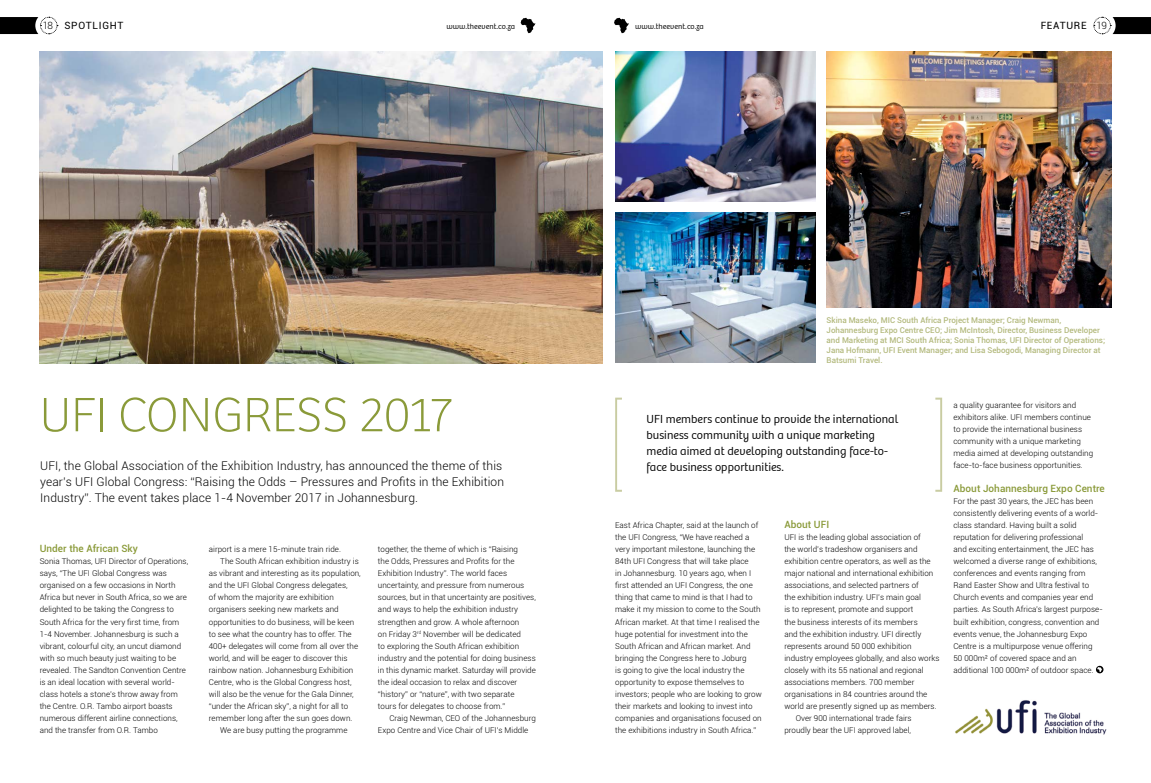
<style>
.page{position:relative;width:1151px;height:783px;background:#fff}
.page>*{position:absolute;margin:0;border:0;box-sizing:border-box;transform-origin:0 0}
.t1{font:100 50px "Bree";color:#8a9a39}
.t2{font:300 12px/16px "Roboto";letter-spacing:.01em;color:#000}
.t3{font:300 12px/16px "Bree";letter-spacing:.005em;color:#000}
.t4{font:500 10px "Roboto";letter-spacing:.005em;color:#8a9a39}
.t5{font:10px "Roboto";letter-spacing:.075em;color:#000}
.t6{font:300 8px/12px "Roboto";letter-spacing:.005em;color:#000}
.t7{font:500 8px/10px "Roboto";color:#b3b97d}
.t8{font:300 8px "Bree";letter-spacing:.01em;color:#000}
.s1{font-weight:300}
</style>
<div class="page">
<svg style="left:0;top:17px;width:58px;height:17px"></svg>
<svg style="left:521px;top:18px;width:14px;height:15px"></svg>
<svg style="left:614px;top:18px;width:15px;height:15px"></svg>
<svg style="left:1093px;top:17px;width:58px;height:18px"></svg>
<img style="left:955px;top:700px;width:152px;height:35px">
<img style="left:40px;top:51px;width:563px;height:312px">
<svg style="left:1096px;top:665px;width:7px;height:8px"></svg>
<svg style="left:1097px;top:667px;width:5px;height:5px"></svg>
<svg style="left:615px;top:397px;width:7px;height:94px"></svg>
<svg style="left:935px;top:397px;width:7px;height:94px"></svg>
<img style="left:827px;top:51px;width:284px;height:256px">
<img style="left:615px;top:51px;width:200px;height:150px">
<img style="left:615px;top:213px;width:200px;height:150px">
<p class="t5" style="left:43px;top:19px;width:82px"><span class="s1">18</span> SPOTLIGHT</p>
<p class="t8" style="left:446px;top:22px;width:70px">www.theevent.co.za</p>
<p class="t8" style="left:635px;top:22px;width:70px">www.theevent.co.za</p>
<p class="t5" style="left:1041px;top:19px;width:68px">FEATURE <span class="s1">19</span></p>
<h1 class="t1" style="left:40px;top:387px;width:414px">UFI CONGRESS 2017</h1>
<p class="t2" style="left:40px;top:457px;width:465px">UFI, the Global Association of the Exhibition Industry, has announced the theme of this year’s UFI Global Congress: “Raising the Odds – Pressures and Profits in the Exhibition<br>Industry”. The event takes place 1-4 November 2017 in Johannesburg.</p>
<p class="t4" style="left:40px;top:541px;width:100px">Under the African Sky</p>
<p class="t6" style="left:40px;top:555px;width:150px">Sonia Thomas, UFI Director of Operations, says, “The UFI Global Congress was organised on a few occasions in North Africa but never in South Africa, so we are delighted to be taking the Congress to South Africa for the very first time, from 1-4 November. Johannesburg is such a vibrant, colourful city, an uncut diamond with so much beauty just waiting to be revealed. The Sandton Convention Centre is an ideal location with several world&shy;class hotels a stone’s throw away from the Centre. O.R. Tambo airport boasts numerous different airline connections, and the transfer from O.R. Tambo</p>
<p class="t6" style="left:209px;top:543px;width:134px">airport is a mere 15-minute train ride.</p>
<p class="t6" style="left:220px;top:555px;width:140px">The South African exhibition industry is</p>
<p class="t6" style="left:209px;top:567px;width:153px">as vibrant and interesting as its population,</p>
<p class="t6" style="left:209px;top:579px;width:140px">and the UFI Global Congress delegates,</p>
<p class="t6" style="left:209px;top:591px;width:127px">of whom the majority are exhibition</p>
<p class="t6" style="left:209px;top:603px;width:131px">organisers seeking new markets and</p>
<p class="t6" style="left:209px;top:615px;width:147px">opportunities to do business, will be keen</p>
<p class="t6" style="left:209px;top:627px;width:144px">to see what the country has to offer. The</p>
<p class="t6" style="left:209px;top:639px;width:151px">400+ delegates will come from all over the</p>
<p class="t6" style="left:209px;top:651px;width:140px">world, and will be eager to discover this</p>
<p class="t6" style="left:209px;top:663px;width:146px">rainbow nation. Johannesburg Exhibition</p>
<p class="t6" style="left:209px;top:675px;width:144px">Centre, who is the Global Congress host,</p>
<p class="t6" style="left:209px;top:687px;width:146px">will also be the venue for the Gala Dinner,</p>
<p class="t6" style="left:209px;top:699px;width:141px">“under the African sky”, a night for all to</p>
<p class="t6" style="left:209px;top:711px;width:145px">remember long after the sun goes down.</p>
<p class="t6" style="left:220px;top:723px;width:129px">We are busy putting the programme</p>
<p class="t6" style="left:378px;top:543px;width:159px">together, the theme of which is “Raising<br>the Odds, Pressures and Profits for the Exhibition Industry”. The world faces uncertainty, and pressure from numerous sources, but in that uncertainty are positives, and ways to help the exhibition industry strengthen and grow. A whole afternoon<br>on Friday 3<sup>rd</sup> November will be dedicated<br>to exploring the South African exhibition industry and the potential for doing business in this dynamic market. Saturday will provide the ideal occasion to relax and discover “history” or “nature”, with two separate<br>tours for delegates to choose from.”</p>
<p class="t6" style="left:378px;top:711px;width:159px;text-indent:11px">Craig Newman, CEO of the Johannesburg<br>Expo Centre and Vice Chair of UFI’s Middle</p>
<p class="t7" style="left:827px;top:315px;width:280px">Skina Maseko, MIC South Africa Project Manager; Craig Newman, Johannesburg Expo Centre CEO; Jim McIntosh, Director, Business Developer and Marketing at MCI South Africa; Sonia Thomas, UFI Director of Operations; Jana Hofmann, UFI Event Manager; and Lisa Sebogodi, Managing Director at Batsumi Travel.</p>
<h2 class="t3" style="left:646px;top:411px;width:253px">UFI members continue to provide the international business community with a unique marketing media aimed at developing outstanding face-to&shy;face business opportunities.</h2>
<p class="t6" style="left:615px;top:519px;width:148px">East Africa Chapter, said at the launch of the UFI Congress, “We have reached a very important milestone, launching the 84th UFI Congress that will take place<br>in Johannesburg. 10 years ago, when I first attended an UFI Congress, the one thing that came to mind is that I had to make it my mission to come to the South African market. At that time I realised the huge potential for investment into the South African and African market. And bringing the Congress here to Joburg<br>is going to give the local industry the opportunity to expose themselves to investors; people who are looking to grow their markets and looking to invest into companies and organisations focused on the exhibitions industry in South Africa.”</p>
<p class="t4" style="left:784px;top:517px;width:46px">About UFI</p>
<p class="t6" style="left:784px;top:531px;width:138px">UFI is the leading global association of</p>
<p class="t6" style="left:784px;top:543px;width:135px">the world’s tradeshow organisers and</p>
<p class="t6" style="left:784px;top:555px;width:148px">exhibition centre operators, as well as the</p>
<p class="t6" style="left:784px;top:567px;width:151px">major national and international exhibition</p>
<p class="t6" style="left:784px;top:579px;width:136px">associations, and selected partners of</p>
<p class="t6" style="left:784px;top:591px;width:138px">the exhibition industry. UFI’s main goal</p>
<p class="t6" style="left:784px;top:603px;width:131px">is to represent, promote and support</p>
<p class="t6" style="left:784px;top:615px;width:135px">the business interests of its members</p>
<p class="t6" style="left:784px;top:627px;width:139px">and the exhibition industry. UFI directly</p>
<p class="t6" style="left:784px;top:639px;width:129px">represents around 50 000 exhibition</p>
<p class="t6" style="left:784px;top:651px;width:157px">industry employees globally, and also works</p>
<p class="t6" style="left:784px;top:663px;width:141px">closely with its 55 national and regional</p>
<p class="t6" style="left:784px;top:675px;width:132px">associations members. 700 member</p>
<p class="t6" style="left:784px;top:687px;width:145px">organisations in 84 countries around the</p>
<p class="t6" style="left:784px;top:699px;width:154px">world are presently signed up as members.</p>
<p class="t6" style="left:796px;top:711px;width:118px">Over 900 international trade fairs</p>
<p class="t6" style="left:784px;top:723px;width:128px">proudly bear the UFI approved label,</p>
<p class="t6" style="left:953px;top:399px;width:141px">a quality guarantee for visitors and exhibitors alike. UFI members continue to provide the international business community with a unique marketing media aimed at developing outstanding face-to-face business opportunities.</p>
<p class="t4" style="left:953px;top:481px;width:153px">About Johannesburg Expo Centre</p>
<p class="t6" style="left:953px;top:495px;width:151px">For the past 30 years, the JEC has been consistently delivering events of a world&shy;class standard. Having built a solid reputation for delivering professional<br>and exciting entertainment, the JEC has welcomed a diverse range of exhibitions, conferences and events ranging from Rand Easter Show and Ultra festival to Church events and companies year end parties. As South Africa’s largest purpose&shy;built exhibition, congress, convention and events venue, the Johannesburg Expo Centre is a multipurpose venue offering 50 000m² of covered space and an additional 100 000m² of outdoor space.</p>
</div>
